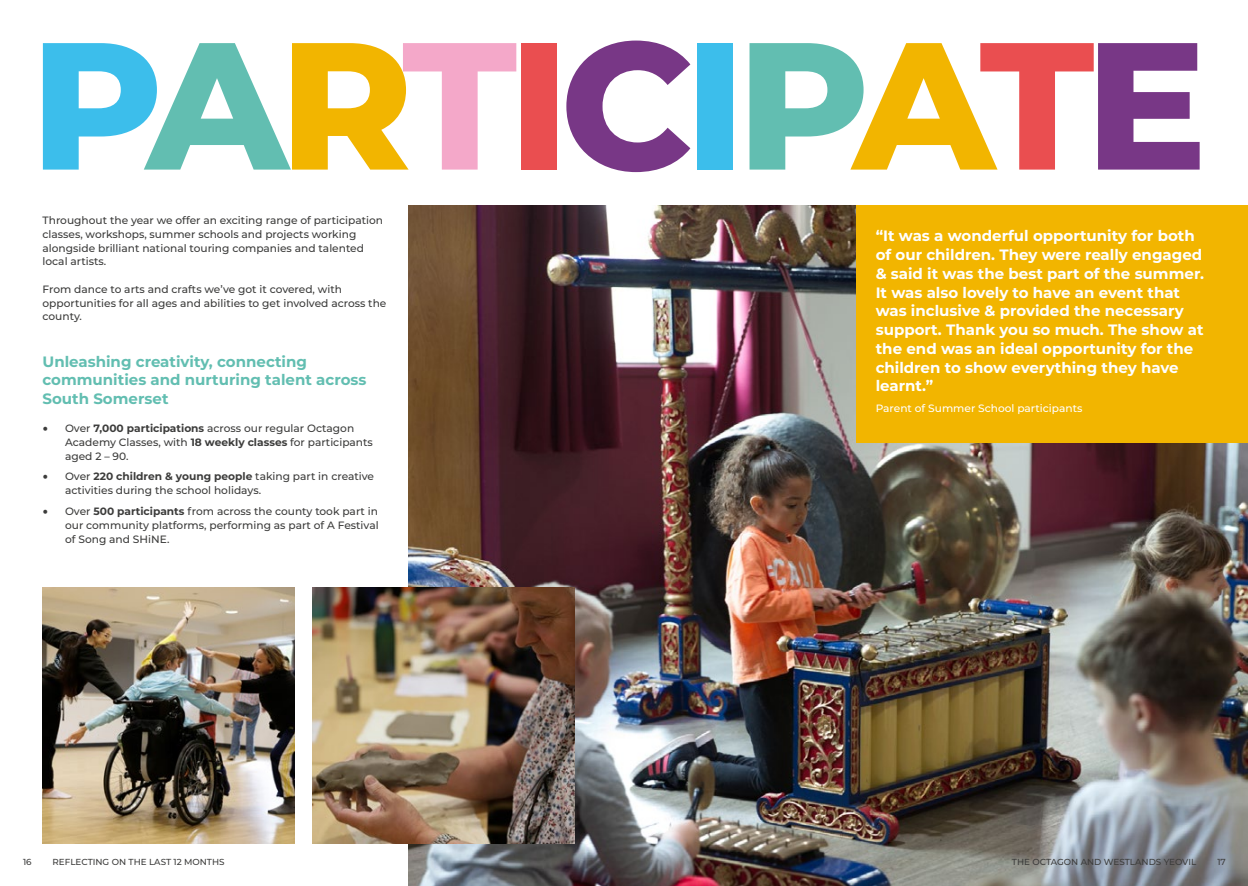
<style>
.page{position:relative;width:1248px;height:886px;background:#fff}
.page>*{position:absolute;margin:0;border:0;box-sizing:border-box;transform-origin:0 0}
.t1{font:800 180.62px "Montserrat";letter-spacing:-.05em;color:#3cbeeb}
.t2{font:700 15px/18.8px "Montserrat";color:#fff}
.t3{font:700 15px/18.8px "Montserrat";color:#62beb1}
.t4{font:500 10.62px/13.8px "Montserrat";color:#3c3c3b}
.t5{font:500 10.62px "Montserrat";color:#fff}
.t6{font:500 8.75px "Montserrat";color:#3c3c3b}
.s1{color:#62beb1}
.s2{color:#f2b500}
.s3{color:#f4a8c9}
.s4{color:#ea4e50}
.s5{color:#783786}
.s6{font-family:"Minion Pro";font-weight:400;font-size:15px}
.s7{font-weight:700}
</style>
<div class="page">
<img style="left:409px;top:206px;width:838px;height:680px">
<div style="left:856px;top:206px;width:391px;height:237px;background:#f2b500"></div>
<img style="left:43px;top:587px;width:251px;height:256px">
<img style="left:312px;top:587px;width:262px;height:256px">
<h1 class="t1" style="left:30px;top:-27px;width:1177px">P<span class="s1">A</span><span class="s2">R</span><span class="s3">T</span><span class="s4">I</span><span class="s5">C</span>I<span class="s1">P</span><span class="s2">A</span><span class="s4">T</span><span class="s5">E</span></h1>
<p class="t4" style="left:43px;top:213px;width:342px">Throughout the year we offer an exciting range of participation classes, workshops, summer schools and projects working alongside brilliant national touring companies and talented local artists.</p>
<p class="t4" style="left:43px;top:282px;width:345px">From dance to arts and crafts we’ve got it covered, with opportunities for all ages and abilities to get involved across the county.</p>
<h2 class="t3" style="left:43px;top:351px;width:325px">Unleashing creativity, connecting communities and nurturing talent across<br>South Somerset</h2>
<p class="t4" style="left:65px;top:421px;width:309px;text-indent:-22px"><span class="s6">•</span> Over <span class="s7">7,000 participations</span> across our regular Octagon<br>Academy Classes, with <span class="s7">18 weekly classes</span> for participants aged 2 – 90.</p>
<p class="t4" style="left:65px;top:469px;width:310px;text-indent:-22px"><span class="s6">•</span> Over <span class="s7">220 children &amp; young people</span> taking part in creative activities during the school holidays.</p>
<p class="t4" style="left:65px;top:504px;width:315px;text-align:justify;text-indent:-22px"><span class="s6">•</span> Over <span class="s7">500 participants</span> from across the county took part in our community platforms, performing as part of A Festival of Song and SHiNE.</p>
<p class="t2" style="left:875px;top:226px;width:330px">“It was a wonderful opportunity for both of our children. They were really engaged &amp; said it was the best part of the summer.<br>It was also lovely to have an event that was inclusive &amp; provided the necessary support. Thank you so much. The show at the end was an ideal opportunity for the children to show everything they have learnt.”</p>
<p class="t5" style="left:875px;top:401px;width:208px">Parent of Summer School participants</p>
<p class="t6" style="left:23px;top:856px;width:10px">16</p>
<p class="t6" style="left:53px;top:856px;width:173px">REFLECTING ON THE LAST 12 MONTHS</p>
<p class="t6" style="left:1011px;top:856px;width:186px">THE OCTAGON AND WESTLANDS YEOVIL</p>
<p class="t6" style="left:1217px;top:856px;width:10px">17</p>
</div>
